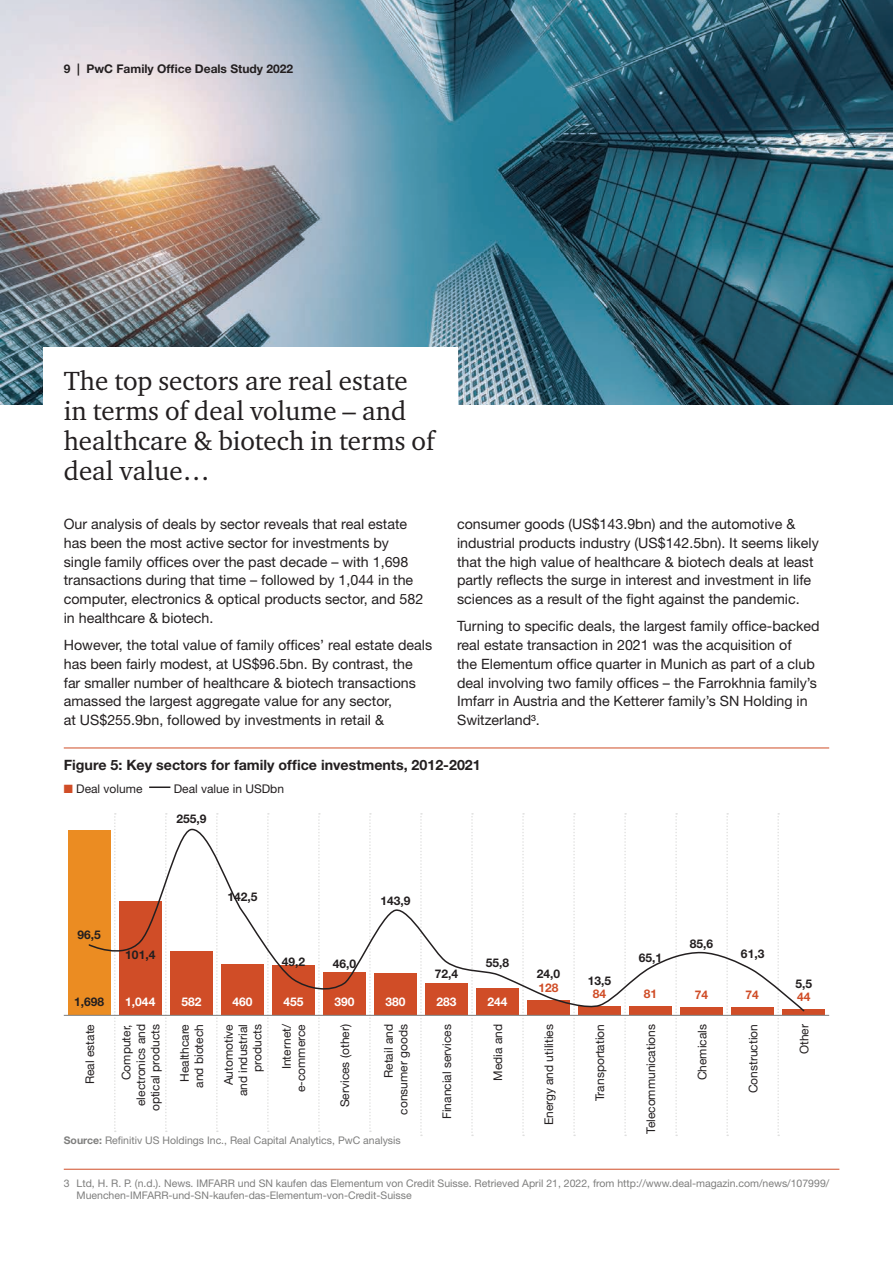
<style>
.page{position:relative;width:893px;height:1263px;background:#fff}
.page>*{position:absolute;margin:0;border:0;box-sizing:border-box;transform-origin:0 0}
.t1{font:27px/30px "Charter ITC";color:#231f20}
.t2{font:14.25px/18.8px "Helvetica Neue";color:#231f20}
.t3{font:700 14.25px "Helvetica Neue";color:#231f20}
.t4{font:12px/14.4px "Helvetica Neue";color:#231f20;text-align:right}
.t5{font:700 12px "Helvetica Neue";color:#231f20}
.t6{font:700 12px "Helvetica Neue";color:#fff}
.t7{font:700 12px "Helvetica Neue";color:#d04d27}
.t8{font:10.5px/12.6px "Helvetica Neue";color:#7e7e7d}
.s1{color:#d04d27}
.s2{font-weight:700}
</style>
<div class="page">
<img style="left:0;top:0;width:893px;height:404px">
<div style="left:43px;top:348px;width:414px;height:170px;background:#fff"></div>
<hr style="left:64px;top:747px;width:765px;height:1px;background:#d04d27">
<hr style="left:149px;top:786px;width:21px;height:2px;background:#231f20">
<div style="left:68px;top:830px;width:43px;height:185px;background:#eb8c22"></div>
<div style="left:119px;top:901px;width:43px;height:114px;background:#d04d27"></div>
<div style="left:170px;top:951px;width:43px;height:64px;background:#d04d27"></div>
<div style="left:221px;top:965px;width:43px;height:50px;background:#d04d27"></div>
<div style="left:272px;top:966px;width:43px;height:49px;background:#d04d27"></div>
<div style="left:323px;top:972px;width:43px;height:43px;background:#d04d27"></div>
<div style="left:374px;top:973px;width:43px;height:42px;background:#d04d27"></div>
<div style="left:425px;top:983px;width:43px;height:32px;background:#d04d27"></div>
<div style="left:476px;top:988px;width:43px;height:27px;background:#d04d27"></div>
<div style="left:527px;top:1000px;width:43px;height:15px;background:#d04d27"></div>
<div style="left:578px;top:1006px;width:43px;height:9px;background:#d04d27"></div>
<div style="left:629px;top:1006px;width:43px;height:9px;background:#d04d27"></div>
<div style="left:680px;top:1007px;width:43px;height:8px;background:#d04d27"></div>
<div style="left:731px;top:1007px;width:43px;height:8px;background:#d04d27"></div>
<div style="left:782px;top:1009px;width:43px;height:6px;background:#d04d27"></div>
<svg style="left:114px;top:813px;width:2px;height:319px"></svg>
<svg style="left:165px;top:813px;width:2px;height:319px"></svg>
<svg style="left:216px;top:813px;width:2px;height:319px"></svg>
<svg style="left:267px;top:813px;width:2px;height:319px"></svg>
<svg style="left:318px;top:813px;width:2px;height:319px"></svg>
<svg style="left:369px;top:813px;width:2px;height:319px"></svg>
<svg style="left:420px;top:813px;width:2px;height:323px"></svg>
<svg style="left:471px;top:813px;width:2px;height:323px"></svg>
<svg style="left:522px;top:813px;width:2px;height:323px"></svg>
<svg style="left:573px;top:813px;width:2px;height:323px"></svg>
<svg style="left:624px;top:813px;width:2px;height:323px"></svg>
<svg style="left:675px;top:813px;width:2px;height:323px"></svg>
<svg style="left:726px;top:813px;width:2px;height:323px"></svg>
<svg style="left:777px;top:813px;width:2px;height:323px"></svg>
<hr style="left:64px;top:1015px;width:765px;height:1px;background:#7e7e7d">
<svg style="left:88px;top:826px;width:717px;height:186px"></svg>
<hr style="left:64px;top:1169px;width:775px;height:1px;background:#d04d27">
<p class="t5" style="left:64px;top:61px;width:231px">9 | PwC Family Office Deals Study 2022</p>
<h1 class="t1" style="left:64px;top:366px;width:373px">The top sectors are real estate in terms of deal volume – and healthcare &amp; biotech in terms of deal value…</h1>
<p class="t2" style="left:64px;top:514px;width:361px">Our analysis of deals by sector reveals that real estate has been the most active sector for investments by single family offices over the past decade – with 1,698 transactions during that time – followed by 1,044 in the computer, electronics &amp; optical products sector, and 582 in healthcare &amp; biotech.</p>
<p class="t2" style="left:64px;top:635px;width:370px">However, the total value of family offices’ real estate deals has been fairly modest, at US$96.5bn. By contrast, the far smaller number of healthcare &amp; biotech transactions amassed the largest aggregate value for any sector,<br>at US$255.9bn, followed by investments in retail &amp;</p>
<p class="t2" style="left:457px;top:514px;width:363px">consumer goods (US$143.9bn) and the automotive &amp; industrial products industry (US$142.5bn). It seems likely that the high value of healthcare &amp; biotech deals at least partly reflects the surge in interest and investment in life sciences as a result of the fight against the pandemic.</p>
<p class="t2" style="left:457px;top:617px;width:364px">Turning to specific deals, the largest family office-backed real estate transaction in 2021 was the acquisition of<br>the Elementum office quarter in Munich as part of a club deal involving two family offices – the Farrokhnia family’s Imfarr in Austria and the Ketterer family’s SN Holding in Switzerland³.</p>
<p class="t3" style="left:64px;top:756px;width:418px">Figure 5: Key sectors for family office investments, 2012-2021</p>
<p class="t4" style="left:64px;top:781px;width:80px"><span class="s1">■</span> Deal volume</p>
<p class="t4" style="left:174px;top:781px;width:112px">Deal value in USDbn</p>
<p class="t5" style="left:176px;top:811px;width:32px">255,9</p>
<p class="t5" style="left:78px;top:927px;width:25px">96,5</p>
<p class="t5" style="left:125px;top:948px;width:32px">101,4</p>
<p class="t5" style="left:227px;top:889px;width:32px">142,5</p>
<p class="t5" style="left:282px;top:954px;width:25px">49,2</p>
<p class="t5" style="left:333px;top:957px;width:25px">46,0</p>
<p class="t5" style="left:380px;top:893px;width:32px">143,9</p>
<p class="t5" style="left:435px;top:966px;width:25px">72,4</p>
<p class="t5" style="left:486px;top:955px;width:25px">55,8</p>
<p class="t5" style="left:74px;top:995px;width:32px">1,698</p>
<p class="t6" style="left:125px;top:995px;width:32px">1,044</p>
<p class="t6" style="left:181px;top:995px;width:22px">582</p>
<p class="t6" style="left:232px;top:995px;width:22px">460</p>
<p class="t6" style="left:283px;top:995px;width:22px">455</p>
<p class="t6" style="left:334px;top:995px;width:22px">390</p>
<p class="t6" style="left:385px;top:995px;width:22px">380</p>
<p class="t6" style="left:436px;top:995px;width:22px">283</p>
<p class="t6" style="left:487px;top:995px;width:22px">244</p>
<p class="t5" style="left:537px;top:967px;width:25px">24,0</p>
<p class="t7" style="left:538px;top:980px;width:22px">128</p>
<p class="t5" style="left:639px;top:950px;width:25px">65,1</p>
<p class="t5" style="left:690px;top:936px;width:25px">85,6</p>
<p class="t5" style="left:741px;top:946px;width:25px">61,3</p>
<p class="t5" style="left:588px;top:973px;width:25px">13,5</p>
<p class="t5" style="left:795px;top:976px;width:18px">5,5</p>
<p class="t7" style="left:593px;top:986px;width:15px">84</p>
<p class="t7" style="left:644px;top:986px;width:15px">81</p>
<p class="t7" style="left:695px;top:987px;width:15px">74</p>
<p class="t7" style="left:746px;top:987px;width:15px">74</p>
<p class="t7" style="left:797px;top:989px;width:15px">44</p>
<p class="t4" style="left:82px;top:1084px;width:61px;rotate:-90deg">Real estate</p>
<p class="t4" style="left:119px;top:1111px;width:89px;rotate:-90deg">Computer, electronics and optical products</p>
<p class="t4" style="left:177px;top:1088px;width:65px;text-align:center;rotate:-90deg">Healthcare and biotech</p>
<p class="t4" style="left:221px;top:1096px;width:74px;rotate:-90deg">Automotive and industrial products</p>
<p class="t4" style="left:279px;top:1092px;width:70px;rotate:-90deg">Internet/ e-commerce</p>
<p class="t4" style="left:337px;top:1107px;width:85px;rotate:-90deg">Services (other)</p>
<p class="t4" style="left:381px;top:1115px;width:92px;rotate:-90deg">Retail and consumer goods</p>
<p class="t4" style="left:440px;top:1119px;width:96px;rotate:-90deg">Financial services</p>
<p class="t4" style="left:491px;top:1081px;width:58px;rotate:-90deg">Media and</p>
<p class="t4" style="left:542px;top:1125px;width:103px;rotate:-90deg">Energy and utilities</p>
<p class="t4" style="left:593px;top:1101px;width:79px;rotate:-90deg">Transportation</p>
<p class="t4" style="left:644px;top:1134px;width:111px;rotate:-90deg">Telecommunications</p>
<p class="t4" style="left:695px;top:1080px;width:58px;rotate:-90deg">Chemicals</p>
<p class="t4" style="left:746px;top:1093px;width:71px;rotate:-90deg">Construction</p>
<p class="t4" style="left:797px;top:1054px;width:32px;rotate:-90deg">Other</p>
<p class="t8" style="left:64px;top:1134px;width:338px"><span class="s2">Source:</span> Refinitiv US Holdings Inc., Real Capital Analytics, PwC analysis</p>
<p class="t8" style="left:77px;top:1176px;width:754px;text-indent:-13px">3 Ltd, H. R. P. (n.d.). News. IMFARR und SN kaufen das Elementum von Credit Suisse. Retrieved April 21, 2022, from http://www.deal-magazin.com/news/107999/<br>Muenchen-IMFARR-und-SN-kaufen-das-Elementum-von-Credit-Suisse</p>
</div>
